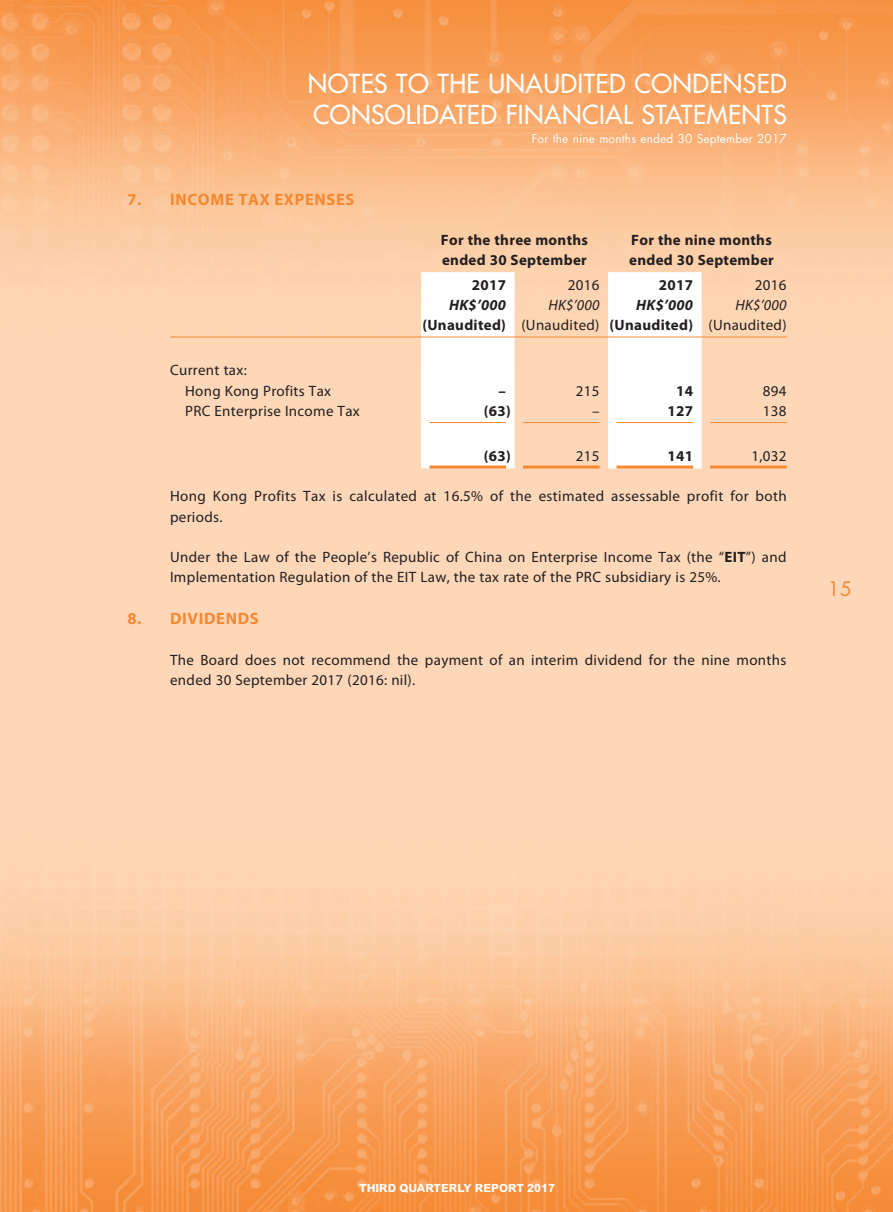
<style>
.page{position:relative;width:893px;height:1212px;background:#fff}
.page>*{position:absolute;margin:0;border:0;box-sizing:border-box;transform-origin:0 0}
.t1{font:500 25.5px/30.6px "Futura Std";letter-spacing:.015em;color:#fff}
.t2{font:19.5px "Futura Std";color:#f58932}
.t3{font:700 16.5px "Myriad Pro";letter-spacing:.04em;color:#f58932}
.t4{font:15px/20.2px "Myriad Pro";letter-spacing:.02em;color:#231f20}
.t5{font:700 15px/20.2px "Myriad Pro";letter-spacing:.02em;color:#231f20}
.t6{font:italic 700 15px "Myriad Pro";letter-spacing:.02em;color:#231f20}
.t7{font:italic 15px "Myriad Pro";color:#231f20}
.t8{font:12px "Futura Std";letter-spacing:.02em;color:#fff}
.t9{font:800 11.25px "Arial MT Std";color:#fff}
.s1{font-weight:400;font-style:italic}
.s2{font-weight:400}
.s3{font-weight:700}
</style>
<div class="page">
<img style="left:0;top:0;width:893px;height:1212px">
<svg style="left:421px;top:272px;width:281px;height:196px"></svg>
<svg style="left:421px;top:418px;width:281px;height:5px"></svg>
<hr style="left:170px;top:337px;width:251px;height:1px;background:#f58932">
<hr style="left:421px;top:337px;width:93px;height:1px;background:#f58932">
<hr style="left:514px;top:337px;width:94px;height:1px;background:#f58932">
<hr style="left:608px;top:337px;width:94px;height:1px;background:#f58932">
<hr style="left:702px;top:337px;width:85px;height:1px;background:#f58932">
<hr style="left:429px;top:422px;width:77px;height:1px;background:#f58932">
<hr style="left:523px;top:422px;width:77px;height:1px;background:#f58932">
<hr style="left:617px;top:422px;width:76px;height:1px;background:#f58932">
<hr style="left:710px;top:422px;width:77px;height:1px;background:#f58932">
<hr style="left:429px;top:465px;width:77px;height:3px;background:#f58932">
<hr style="left:523px;top:465px;width:77px;height:3px;background:#f58932">
<hr style="left:617px;top:465px;width:76px;height:3px;background:#f58932">
<hr style="left:710px;top:465px;width:77px;height:3px;background:#f58932">
<h1 class="t1" style="left:308px;top:69px;width:480px">NOTES TO THE UNAUDITED CONDENSED<br>CONSOLIDATED FINANCIAL STATEMENTS</h1>
<p class="t8" style="left:532px;top:131px;width:256px">For the nine months ended 30 September 2017</p>
<p class="t3" style="left:128px;top:189px;width:228px">7. INCOME TAX EXPENSES</p>
<p class="t4" style="left:185px;top:360px;width:148px;text-indent:-15px">Current tax:<br>Hong Kong Profits Tax</p>
<p class="t5" style="left:441px;top:229px;width:149px">For the three months ended 30 September</p>
<p class="t5" style="left:629px;top:229px;width:146px">For the nine months ended 30 September</p>
<p class="t5" style="left:472px;top:274px;width:36px">2017</p>
<p class="t4" style="left:568px;top:274px;width:33px">2016</p>
<p class="t5" style="left:659px;top:274px;width:36px">2017</p>
<p class="t4" style="left:755px;top:274px;width:33px">2016</p>
<p class="t6" style="left:449px;top:295px;width:58px">HK$’000</p>
<p class="t7" style="left:548px;top:296px;width:53px">HK$’000</p>
<p class="t6" style="left:636px;top:295px;width:58px">HK$’000</p>
<p class="t5" style="left:422px;top:294px;width:366px;text-align:right"><span class="s1">HK$’000<br></span>(Unaudited) <span class="s2">(Unaudited)</span> (Unaudited) <span class="s2">(Unaudited)</span></p>
<p class="t5" style="left:498px;top:380px;width:9px">–</p>
<p class="t4" style="left:576px;top:380px;width:25px">215</p>
<p class="t5" style="left:676px;top:380px;width:18px">14</p>
<p class="t4" style="left:763px;top:380px;width:25px">894</p>
<p class="t4" style="left:185px;top:401px;width:176px">PRC Enterprise Income Tax</p>
<p class="t5" style="left:484px;top:400px;width:28px">(63)</p>
<p class="t4" style="left:592px;top:401px;width:9px">–</p>
<p class="t5" style="left:667px;top:400px;width:27px">127</p>
<p class="t4" style="left:763px;top:401px;width:25px">138</p>
<p class="t5" style="left:484px;top:445px;width:28px">(63)</p>
<p class="t4" style="left:576px;top:446px;width:25px">215</p>
<p class="t5" style="left:667px;top:445px;width:27px">141</p>
<p class="t4" style="left:751px;top:446px;width:37px">1,032</p>
<p class="t4" style="left:170px;top:486px;width:618px">Hong Kong Profits Tax is calculated at 16.5% of the estimated assessable profit for both periods.</p>
<p class="t4" style="left:170px;top:547px;width:618px">Under the Law of the People’s Republic of China on Enterprise Income Tax (the “<span class="s3">EIT</span>”) and<br>Implementation Regulation of the EIT Law, the tax rate of the PRC subsidiary is 25%.</p>
<p class="t3" style="left:128px;top:608px;width:133px">8. DIVIDENDS</p>
<p class="t4" style="left:170px;top:649px;width:618px">The Board does not recommend the payment of an interim dividend for the nine months ended 30 September 2017 (2016: nil).</p>
<h2 class="t2" style="left:828px;top:577px;width:25px">15</h2>
<p class="t9" style="left:359px;top:1181px;width:197px">THIRD QUARTERLY REPORT 2017</p>
</div>
